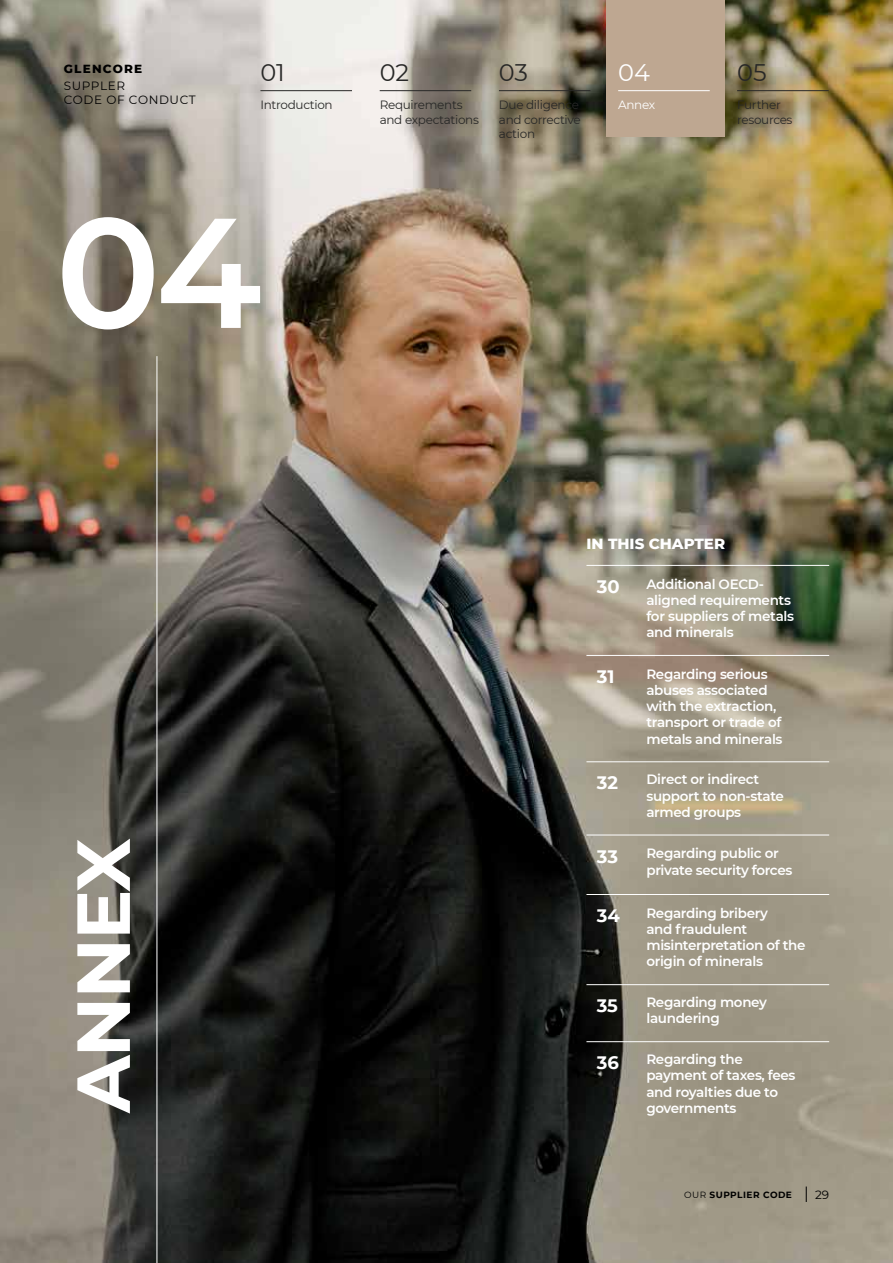
<style>
.page{position:relative;width:893px;height:1263px;background:#fff}
.page>*{position:absolute;margin:0;border:0;box-sizing:border-box;transform-origin:0 0}
.t1{font:600 156px "Montserrat";color:#fff}
.t2{font:700 75px "Montserrat";color:#fff}
.t3{font:24px "Montserrat";color:#282827}
.t4{font:24px "Montserrat";color:#fff}
.t5{font:700 18px "Montserrat";color:#fff}
.t6{font:800 15px "Montserrat";color:#fff}
.t7{font:600 13.5px/16.2px "Montserrat";letter-spacing:-.025em;color:#fff}
.t8{font:12px/14.4px "Montserrat";letter-spacing:-.025em;color:#282827}
.t9{font:12px/14.4px "Montserrat";letter-spacing:.05em;color:#000}
.t10{font:800 12px "Montserrat";letter-spacing:.1em;color:#000}
.t11{font:12px "Montserrat";letter-spacing:-.025em;color:#fff}
.t12{font:700 9px "Montserrat";letter-spacing:.05em;color:#000}
.s1{font-weight:400}
</style>
<div class="page">
<img style="left:0;top:0;width:893px;height:1263px">
<hr style="left:157px;top:356px;width:1px;height:907px;background:#fff">
<hr style="left:586px;top:565px;width:243px;height:1px;background:#fff">
<hr style="left:586px;top:655px;width:243px;height:1px;background:#fff">
<hr style="left:586px;top:761px;width:243px;height:1px;background:#fff">
<hr style="left:586px;top:835px;width:243px;height:1px;background:#fff">
<hr style="left:586px;top:894px;width:243px;height:1px;background:#fff">
<hr style="left:586px;top:984px;width:243px;height:1px;background:#fff">
<hr style="left:586px;top:1041px;width:243px;height:1px;background:#fff">
<div style="left:606px;top:0;width:119px;height:136px;background:#bea791"></div>
<svg style="left:806px;top:1186px;width:1px;height:16px"></svg>
<hr style="left:737px;top:90px;width:92px;height:1px;background:#282827">
<hr style="left:499px;top:90px;width:91px;height:1px;background:#282827">
<hr style="left:380px;top:90px;width:91px;height:1px;background:#282827">
<hr style="left:260px;top:90px;width:92px;height:1px;background:#282827">
<hr style="left:618px;top:90px;width:92px;height:1px;background:#fff">
<p class="t10" style="left:64px;top:60px;width:80px">GLENCORE</p>
<p class="t9" style="left:64px;top:78px;width:133px">SUPPLER<br>CODE OF CONDUCT</p>
<h3 class="t3" style="left:260px;top:56px;width:26px">01</h3>
<p class="t8" style="left:260px;top:98px;width:74px">Introduction</p>
<h3 class="t3" style="left:380px;top:56px;width:31px">02</h3>
<p class="t8" style="left:380px;top:98px;width:101px">Requirements and expectations</p>
<h3 class="t3" style="left:499px;top:56px;width:31px">03</h3>
<p class="t8" style="left:499px;top:98px;width:83px">Due diligence and corrective action</p>
<h3 class="t4" style="left:618px;top:56px;width:33px">04</h3>
<p class="t11" style="left:618px;top:97px;width:39px">Annex</p>
<h3 class="t3" style="left:737px;top:56px;width:31px">05</h3>
<p class="t8" style="left:737px;top:98px;width:57px">Further resources</p>
<h1 class="t1" style="left:56px;top:162px;width:208px">04</h1>
<h2 class="t2" style="left:49px;top:1113px;width:276px;rotate:-90deg">ANNEX</h2>
<p class="t6" style="left:586px;top:533px;width:140px">IN THIS CHAPTER</p>
<h3 class="t5" style="left:597px;top:573px;width:24px">30</h3>
<p class="t7" style="left:646px;top:575px;width:149px">Additional OECD&shy;aligned requirements for suppliers of metals and minerals</p>
<h3 class="t5" style="left:597px;top:664px;width:19px">31</h3>
<p class="t7" style="left:646px;top:665px;width:138px">Regarding serious abuses associated with the extraction, transport or trade of metals and minerals</p>
<h3 class="t5" style="left:597px;top:769px;width:23px">32</h3>
<p class="t7" style="left:646px;top:771px;width:139px">Direct or indirect support to non-state armed groups</p>
<h3 class="t5" style="left:597px;top:843px;width:23px">33</h3>
<p class="t7" style="left:646px;top:845px;width:147px">Regarding public or private security forces</p>
<h3 class="t5" style="left:597px;top:903px;width:25px">34</h3>
<p class="t7" style="left:646px;top:904px;width:161px">Regarding bribery<br>and fraudulent misinterpretation of the origin of minerals</p>
<h3 class="t5" style="left:597px;top:992px;width:23px">35</h3>
<p class="t7" style="left:646px;top:994px;width:122px">Regarding money laundering</p>
<h3 class="t5" style="left:597px;top:1049px;width:24px">36</h3>
<p class="t7" style="left:646px;top:1051px;width:151px">Regarding the payment of taxes, fees and royalties due to governments</p>
<p class="t12" style="left:684px;top:1188px;width:109px"><span class="s1">OUR</span> SUPPLIER CODE</p>
<p class="t9" style="left:815px;top:1187px;width:16px">29</p>
</div>
